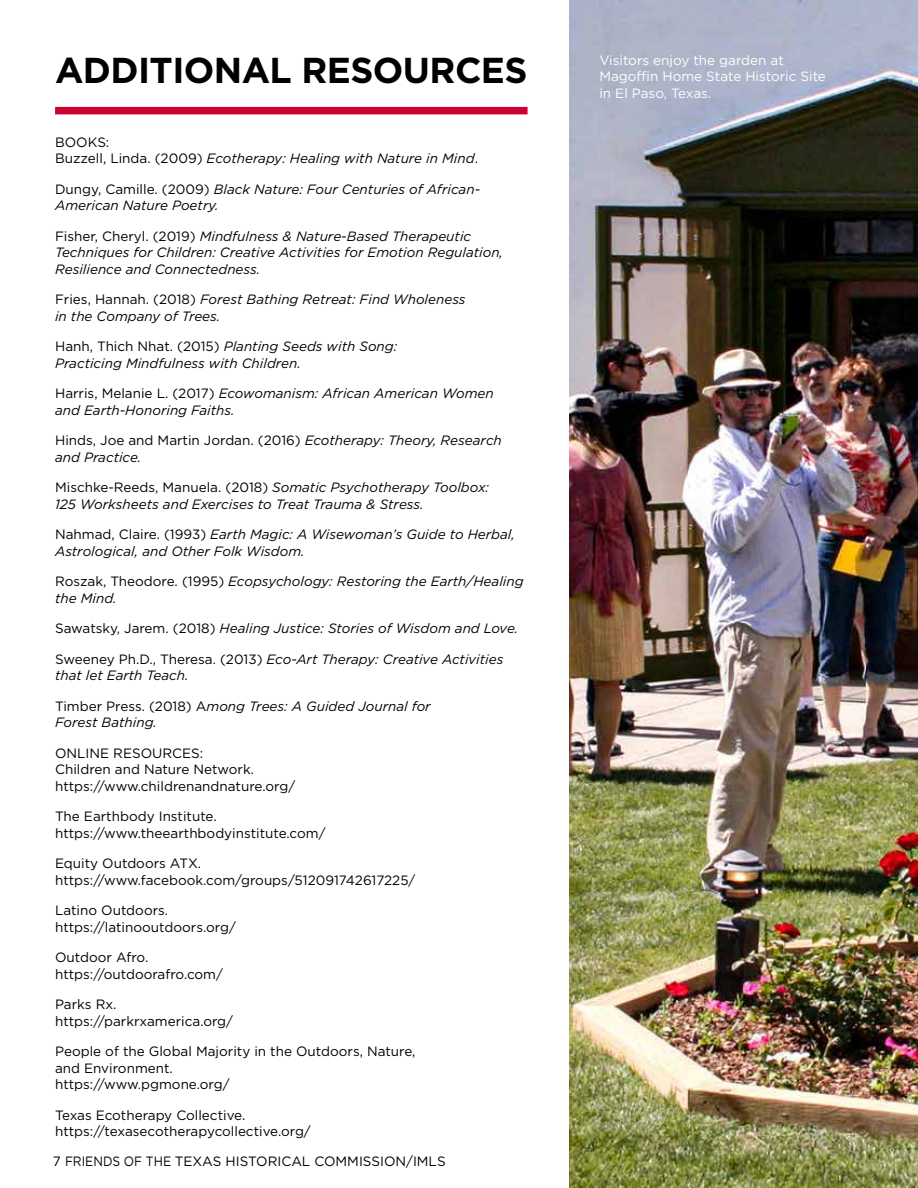
<style>
.page{position:relative;width:918px;height:1188px;background:#fff}
.page>*{position:absolute;margin:0;border:0;box-sizing:border-box;transform-origin:0 0}
.t1{font:700 36px "Gotham";letter-spacing:-.015em;color:#000}
.t2{font:italic 13.5px/16.5px "Gotham";color:#000}
.t3{font:13.5px/16.5px "Gotham";color:#000}
.t4{font:13.5px/16.5px "Gotham";color:#fff}
.s1{font-style:normal}
</style>
<div class="page">
<div style="left:55px;top:107px;width:473px;height:7px;background:#c03"></div>
<img style="left:569px;top:0;width:349px;height:1188px">
<h1 class="t1" style="left:55px;top:46px;width:474px">ADDITIONAL RESOURCES</h1>
<p class="t2" style="left:55px;top:133px;width:424px"><span class="s1">BOOKS:<br>Buzzell, Linda. (2009)</span> Ecotherapy: Healing with Nature in Mind<span class="s1">.</span></p>
<p class="t2" style="left:55px;top:180px;width:427px"><span class="s1">Dungy, Camille. (2009)</span> Black Nature: Four Centuries of African-<br>American Nature Poetry.</p>
<p class="t2" style="left:55px;top:227px;width:450px"><span class="s1">Fisher, Cheryl. (2019)</span> Mindfulness &amp; Nature-Based Therapeutic<br>Techniques for Children: Creative Activities for Emotion Regulation,<br>Resilience and Connectedness.</p>
<p class="t2" style="left:55px;top:291px;width:412px"><span class="s1">Fries, Hannah. (2018)</span> Forest Bathing Retreat: Find Wholeness in the Company of Trees.</p>
<p class="t2" style="left:55px;top:338px;width:344px"><span class="s1">Hanh, Thich Nhat. (2015)</span> Planting Seeds with Song:<br>Practicing Mindfulness with Children.</p>
<p class="t2" style="left:55px;top:385px;width:440px"><span class="s1">Harris, Melanie L. (2017)</span> Ecowomanism: African American Women and Earth-Honoring Faiths.</p>
<p class="t2" style="left:55px;top:432px;width:448px"><span class="s1">Hinds, Joe and Martin Jordan. (2016)</span> Ecotherapy: Theory, Research and Practice.</p>
<p class="t2" style="left:55px;top:479px;width:436px"><span class="s1">Mischke-Reeds, Manuela. (2018)</span> Somatic Psychotherapy Toolbox:<br>125 Worksheets and Exercises to Treat Trauma &amp; Stress.</p>
<p class="t2" style="left:55px;top:526px;width:461px"><span class="s1">Nahmad, Claire. (1993)</span> Earth Magic: A Wisewoman’s Guide to Herbal,<br>Astrological, and Other Folk Wisdom.</p>
<p class="t2" style="left:55px;top:573px;width:470px"><span class="s1">Roszak, Theodore. (1995)</span> Ecopsychology: Restoring the Earth/Healing the Mind.</p>
<p class="t2" style="left:55px;top:620px;width:465px"><span class="s1">Sawatsky, Jarem. (2018)</span> Healing Justice: Stories of Wisdom and Love.</p>
<p class="t2" style="left:55px;top:650px;width:450px"><span class="s1">Sweeney Ph.D., Theresa. (2013)</span> Eco-Art Therapy: Creative Activities that let Earth Teach.</p>
<p class="t2" style="left:55px;top:697px;width:377px"><span class="s1">Timber Press. (2018) A</span>mong Trees: A Guided Journal for<br>Forest Bathing.</p>
<p class="t3" style="left:55px;top:744px;width:242px">ONLINE RESOURCES:<br>Children and Nature Network. https://www.childrenandnature.org/</p>
<p class="t3" style="left:55px;top:808px;width:272px">The Earthbody Institute. https://www.theearthbodyinstitute.com/</p>
<p class="t3" style="left:55px;top:855px;width:362px">Equity Outdoors ATX. https://www.facebook.com/groups/512091742617225/</p>
<p class="t3" style="left:55px;top:902px;width:182px">Latino Outdoors. https://latinooutdoors.org/</p>
<p class="t3" style="left:55px;top:949px;width:169px">Outdoor Afro. https://outdoorafro.com/</p>
<p class="t3" style="left:55px;top:996px;width:180px">Parks Rx. https://parkrxamerica.org/</p>
<p class="t3" style="left:55px;top:1043px;width:362px">People of the Global Majority in the Outdoors, Nature, and Environment.<br>https://www.pgmone.org/</p>
<p class="t3" style="left:55px;top:1107px;width:257px">Texas Ecotherapy Collective. https://texasecotherapycollective.org/</p>
<p class="t3" style="left:53px;top:1153px;width:394px">7 FRIENDS OF THE TEXAS HISTORICAL COMMISSION/IMLS</p>
<p class="t4" style="left:599px;top:51px;width:228px">Visitors enjoy the garden at<br>Magoffin Home State Historic Site in El Paso, Texas.</p>
</div>
